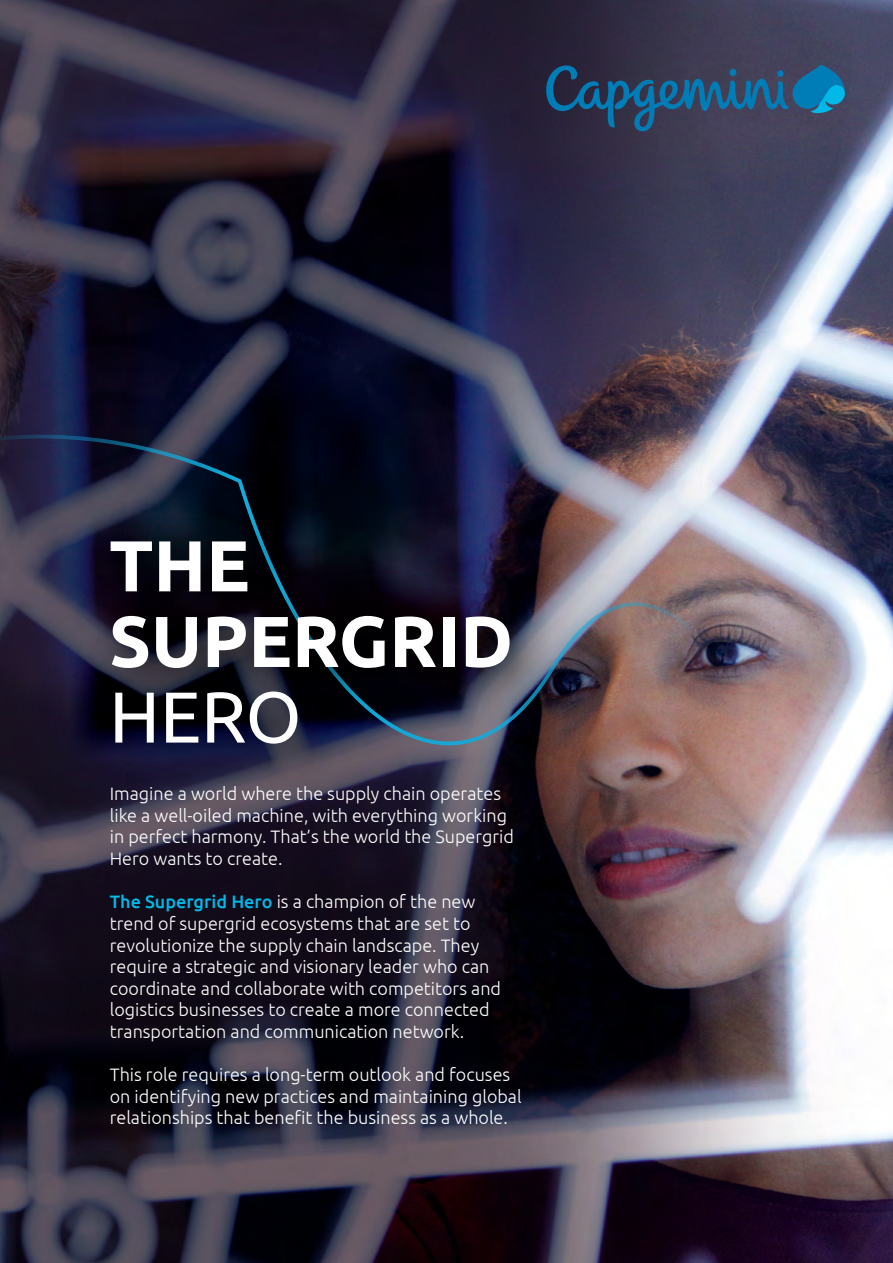
<style>
.page{position:relative;width:893px;height:1263px;background:#fff}
.page>*{position:absolute;margin:0;border:0;box-sizing:border-box;transform-origin:0 0}
.t1{font:700 72px/75.6px "Ubuntu";color:#fff}
.t2{font:72px "Ubuntu";color:#fff}
.t3{font:300 18px/21.6px "Ubuntu";color:#fff}
.s1{font-weight:500;color:#00b9e7}
</style>
<div class="page">
<img style="left:0;top:0;width:893px;height:1263px">
<svg style="left:546px;top:65px;width:299px;height:66px;background:#2a4c6d"></svg>
<img style="left:0;top:435px;width:725px;height:310px">
<div style="left:85px;top:513px;width:472px;height:278px;background:#000;opacity:.95"></div>
<h1 class="t1" style="left:109px;top:527px;width:405px">THE<br>SUPERGRID</h1>
<h1 class="t2" style="left:109px;top:673px;width:194px">HERO</h1>
<p class="t3" style="left:110px;top:783px;width:406px">Imagine a world where the supply chain operates like a well-oiled machine, with everything working in perfect harmony. That’s the world the Supergrid Hero wants to create.</p>
<p class="t3" style="left:110px;top:891px;width:393px"><span class="s1">The Supergrid Hero</span> is a champion of the new trend of supergrid ecosystems that are set to revolutionize the supply chain landscape. They require a strategic and visionary leader who can coordinate and collaborate with competitors and logistics businesses to create a more connected transportation and communication network.</p>
<p class="t3" style="left:110px;top:1063px;width:413px">This role requires a long-term outlook and focuses on identifying new practices and maintaining global relationships that benefit the business as a whole.</p>
</div>
